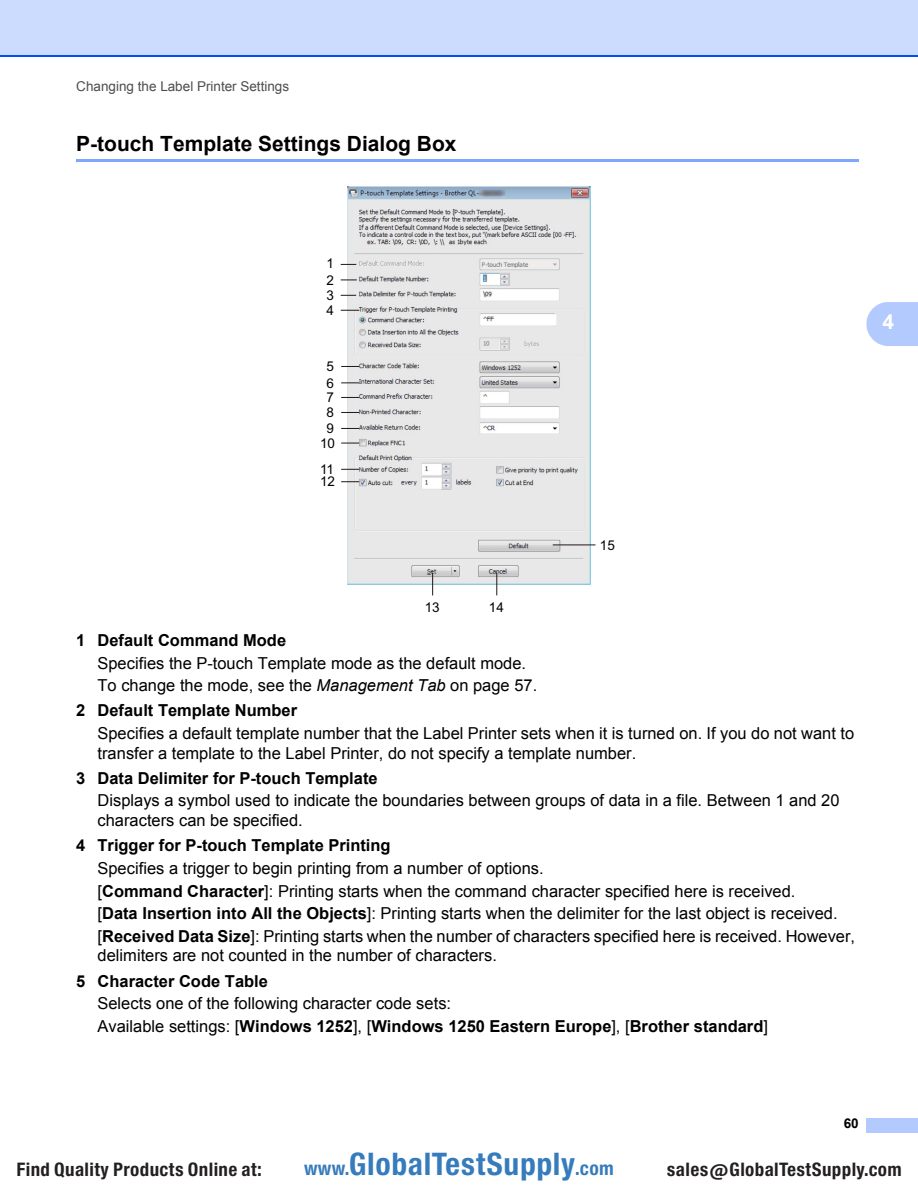
<style>
.page{position:relative;width:918px;height:1188px;background:#fff}
.page>*{position:absolute;margin:0;border:0;box-sizing:border-box;transform-origin:0 0}
.t1{font:29.7px "Europa Gro Nr 2 SBOP Bol Con";letter-spacing:.02em;color:#367bbc}
.t2{font:700 21px "Arial";color:#000}
.t3{font:700 21px "Arial";color:#fff}
.t4{font:17.85px "Europa Gro Nr 2 SBOP Bol Con";letter-spacing:.02em;color:#231f20}
.t5{font:16.5px/22.5px "Arial";color:#000}
.t6{font:700 16.5px "Arial";color:#000}
.t7{font:13.5px "Arial";color:#4d4d4d}
.t8{font:13.5px/15.1px "Arial";color:#050100;text-align:justify}
.t9{font:700 13.5px "Arial";color:#000}
.s1{font-style:italic}
.s2{font-weight:700}
.s3{font-size:18.3px}
</style>
<div class="page">
<div style="left:0;top:0;width:918px;height:56px;background:#ccdcff"></div>
<hr style="left:0;top:55px;width:918px;height:2px;background:#004fff">
<div style="left:867px;top:1119px;width:51px;height:13px;background:#b3caff"></div>
<hr style="left:867px;top:1118px;width:51px;height:2px;background:#b3caff">
<hr style="left:867px;top:1131px;width:51px;height:2px;background:#b3caff">
<svg style="left:867px;top:302px;width:51px;height:44px;background:#b9ceff"></svg>
<hr style="left:76px;top:159px;width:783px;height:3px;background:#80a7ff">
<img style="left:348px;top:186px;width:243px;height:398px">
<svg style="left:341px;top:264px;width:15px;height:1px"></svg>
<svg style="left:341px;top:280px;width:16px;height:1px"></svg>
<svg style="left:341px;top:295px;width:15px;height:1px"></svg>
<svg style="left:341px;top:366px;width:18px;height:1px"></svg>
<hr style="left:553px;top:545px;width:42px;height:1px;background:#231916">
<svg style="left:432px;top:573px;width:1px;height:22px"></svg>
<svg style="left:341px;top:310px;width:18px;height:1px"></svg>
<svg style="left:341px;top:382px;width:18px;height:1px"></svg>
<svg style="left:341px;top:397px;width:18px;height:1px"></svg>
<svg style="left:341px;top:412px;width:18px;height:1px"></svg>
<svg style="left:341px;top:428px;width:18px;height:1px"></svg>
<svg style="left:341px;top:469px;width:18px;height:1px"></svg>
<svg style="left:341px;top:481px;width:18px;height:1px"></svg>
<svg style="left:496px;top:573px;width:1px;height:22px"></svg>
<svg style="left:341px;top:443px;width:18px;height:1px"></svg>
<p class="t7" style="left:76px;top:78px;width:214px">Changing the Label Printer Settings</p>
<p class="t2" style="left:76px;top:132px;width:382px">P-touch Template Settings Dialog Box</p>
<p class="t8" style="left:327px;top:257px;width:9px;line-height:15.9px">1<br>2<br>3</p>
<p class="t8" style="left:327px;top:304px;width:9px">4</p>
<p class="t8" style="left:327px;top:360px;width:9px">5</p>
<p class="t8" style="left:327px;top:377px;width:9px">6<br>7<br>8<br>9</p>
<p class="t8" style="left:320px;top:464px;width:17px;line-height:12.5px">11<br>12</p>
<p class="t8" style="left:320px;top:437px;width:17px">10</p>
<p class="t8" style="left:425px;top:602px;width:17px">13</p>
<p class="t8" style="left:489px;top:602px;width:17px">14</p>
<p class="t8" style="left:600px;top:539px;width:17px">15</p>
<p class="t6" style="left:76px;top:631px;width:211px">1 Default Command Mode</p>
<p class="t5" style="left:98px;top:652px;width:441px">Specifies the P-touch Template mode as the default mode.<br>To change the mode, see the <span class="s1">Management Tab</span> on page 57.</p>
<p class="t6" style="left:76px;top:702px;width:222px">2 Default Template Number</p>
<p class="t5" style="left:98px;top:724px;width:758px;line-height:19.5px">Specifies a default template number that the Label Printer sets when it is turned on. If you do not want to transfer a template to the Label Printer, do not specify a template number.</p>
<p class="t6" style="left:76px;top:769px;width:303px">3 Data Delimiter for P-touch Template</p>
<p class="t5" style="left:98px;top:791px;width:744px;line-height:19.5px">Displays a symbol used to indicate the boundaries between groups of data in a file. Between 1 and 20 characters can be specified.</p>
<p class="t6" style="left:76px;top:837px;width:316px">4 Trigger for P-touch Template Printing</p>
<p class="t5" style="left:98px;top:857px;width:759px">Specifies a trigger to begin printing from a number of options.<br>[<span class="s2">Command Character</span>]: Printing starts when the command character specified here is received.<br>[<span class="s2">Data Insertion into All the Objects</span>]: Printing starts when the delimiter for the last object is received. [<span class="s2">Received Data Size</span>]: Printing starts when the number of characters specified here is received. However,</p>
<p class="t5" style="left:98px;top:944px;width:401px">delimiters are not counted in the number of characters.</p>
<p class="t6" style="left:76px;top:972px;width:193px">5 Character Code Table</p>
<p class="t5" style="left:98px;top:992px;width:672px">Selects one of the following character code sets:<br>Available settings: [<span class="s2">Windows 1252</span>], [<span class="s2">Windows 1250 Eastern Europe</span>], [<span class="s2">Brother standard</span>]</p>
<p class="t3" style="left:883px;top:310px;width:13px">4</p>
<p class="t9" style="left:844px;top:1116px;width:16px">60</p>
<p class="t4" style="left:16px;top:1159px;width:247px">Find Quality Products Online at:</p>
<h1 class="t1" style="left:304px;top:1147px;width:311px"><span class="s3">www.</span>GlobalTestSupply<span class="s3">.com</span></h1>
<p class="t4" style="left:667px;top:1159px;width:236px">sales@GlobalTestSupply.com</p>
</div>
